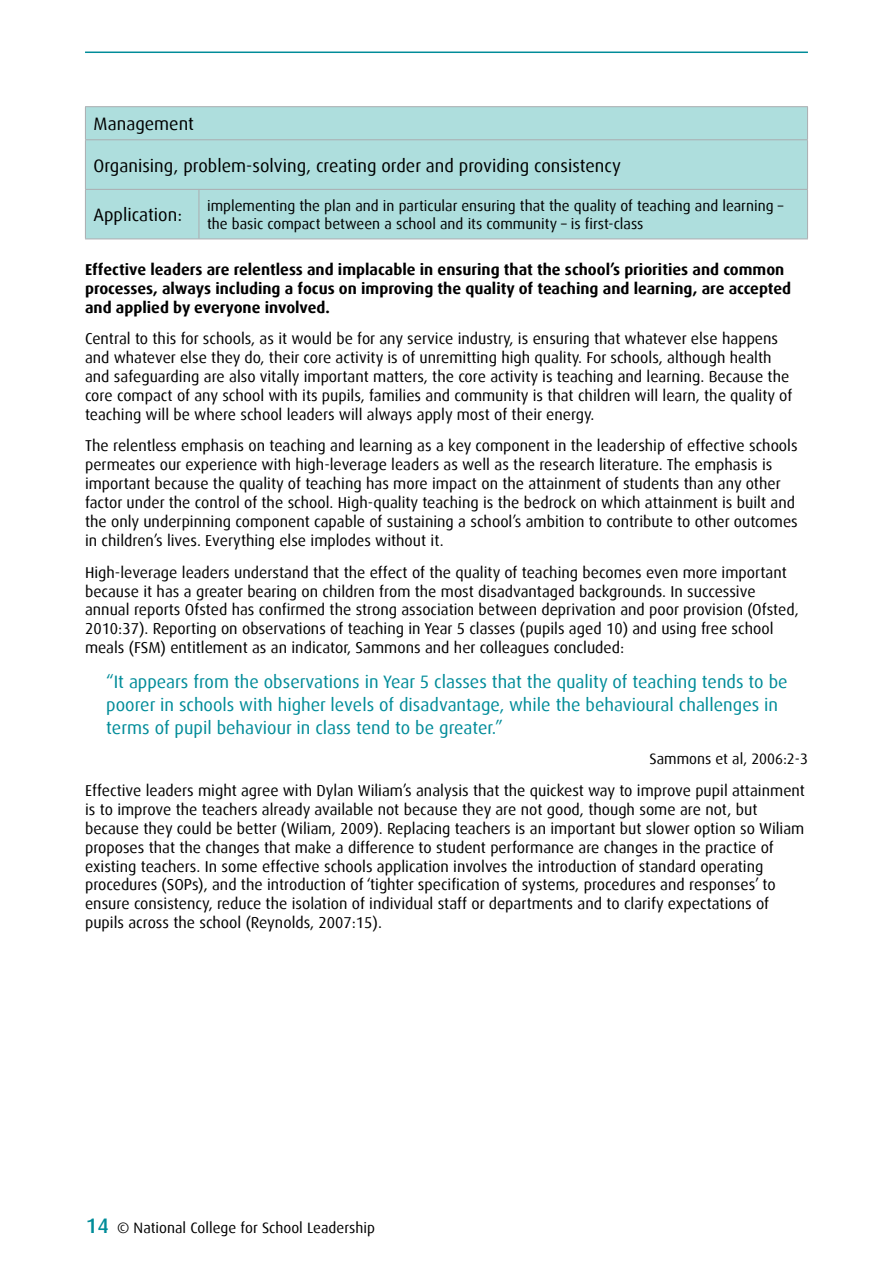
<style>
.page{position:relative;width:893px;height:1263px;background:#fff}
.page>*{position:absolute;margin:0;border:0;box-sizing:border-box;transform-origin:0 0}
.t1{font:18px/22.5px "Dax";color:#008c99}
.t2{font:18px "Dax";color:#000}
.t3{font:15.75px/18.9px "Dax";color:#000}
.t4{font:700 15.75px/18.9px "Dax";color:#000}
.t5{font:15px/18px "Dax";color:#000}
.s1{font-weight:500;font-size:21px;color:#008c99}
</style>
<div class="page">
<hr style="left:85px;top:52px;width:723px;height:1px;background:#008c99">
<div style="left:86px;top:107px;width:721px;height:132px;background:#aededd"></div>
<hr style="left:85px;top:106px;width:114px;height:1px;background:#abadb0">
<hr style="left:85px;top:107px;width:1px;height:32px;background:#abadb0">
<hr style="left:199px;top:106px;width:609px;height:1px;background:#abadb0">
<hr style="left:807px;top:107px;width:1px;height:32px;background:#abadb0">
<hr style="left:85px;top:139px;width:114px;height:1px;background:#abadb0">
<hr style="left:85px;top:140px;width:1px;height:49px;background:#abadb0">
<hr style="left:199px;top:139px;width:609px;height:1px;background:#abadb0">
<hr style="left:807px;top:140px;width:1px;height:49px;background:#abadb0">
<hr style="left:85px;top:189px;width:114px;height:1px;background:#abadb0">
<hr style="left:85px;top:190px;width:1px;height:49px;background:#abadb0">
<hr style="left:199px;top:189px;width:609px;height:1px;background:#abadb0">
<hr style="left:199px;top:190px;width:1px;height:49px;background:#abadb0">
<hr style="left:807px;top:190px;width:1px;height:49px;background:#abadb0">
<hr style="left:85px;top:239px;width:114px;height:1px;background:#abadb0">
<hr style="left:199px;top:239px;width:609px;height:1px;background:#abadb0">
<p class="t2" style="left:94px;top:114px;width:102px">Management</p>
<p class="t2" style="left:94px;top:155px;width:529px">Organising, problem-solving, creating order and providing consistency</p>
<p class="t2" style="left:94px;top:205px;width:90px">Application:</p>
<p class="t5" style="left:207px;top:197px;width:578px">implementing the plan and in particular ensuring that the quality of teaching and learning – the basic compact between a school and its community – is first-class</p>
<p class="t4" style="left:85px;top:260px;width:708px">Effective leaders are relentless and implacable in ensuring that the school’s priorities and common processes, always including a focus on improving the quality of teaching and learning, are accepted and applied by everyone involved.</p>
<p class="t3" style="left:85px;top:329px;width:709px">Central to this for schools, as it would be for any service industry, is ensuring that whatever else happens and whatever else they do, their core activity is of unremitting high quality. For schools, although health and safeguarding are also vitally important matters, the core activity is teaching and learning. Because the core compact of any school with its pupils, families and community is that children will learn, the quality of teaching will be where school leaders will always apply most of their energy.</p>
<p class="t3" style="left:85px;top:437px;width:714px">The relentless emphasis on teaching and learning as a key component in the leadership of effective schools permeates our experience with high-leverage leaders as well as the research literature. The emphasis is important because the quality of teaching has more impact on the attainment of students than any other factor under the control of the school. High-quality teaching is the bedrock on which attainment is built and the only underpinning component capable of sustaining a school’s ambition to contribute to other outcomes in children’s lives. Everything else implodes without it.</p>
<p class="t3" style="left:85px;top:563px;width:715px">High-leverage leaders understand that the effect of the quality of teaching becomes even more important because it has a greater bearing on children from the most disadvantaged backgrounds. In successive annual reports Ofsted has confirmed the strong association between deprivation and poor provision (Ofsted, 2010:37). Reporting on observations of teaching in Year 5 classes (pupils aged 10) and using free school meals (FSM) entitlement as an indicator, Sammons and her colleagues concluded:</p>
<p class="t1" style="left:106px;top:671px;width:683px">“It appears from the observations in Year 5 classes that the quality of teaching tends to be poorer in schools with higher levels of disadvantage, while the behavioural challenges in terms of pupil behaviour in class tend to be greater.”</p>
<p class="t5" style="left:649px;top:750px;width:160px">Sammons et al, 2006:2-3</p>
<p class="t3" style="left:85px;top:781px;width:721px">Effective leaders might agree with Dylan Wiliam’s analysis that the quickest way to improve pupil attainment is to improve the teachers already available not because they are not good, though some are not, but because they could be better (Wiliam, 2009). Replacing teachers is an important but slower option so Wiliam proposes that the changes that make a difference to student performance are changes in the practice of existing teachers. In some effective schools application involves the introduction of standard operating procedures (SOPs), and the introduction of ‘tighter specification of systems, procedures and responses’ to ensure consistency, reduce the isolation of individual staff or departments and to clarify expectations of pupils across the school (Reynolds, 2007:15).</p>
<p class="t5" style="left:86px;top:1219px;width:291px"><span class="s1">14</span> © National College for School Leadership</p>
</div>
